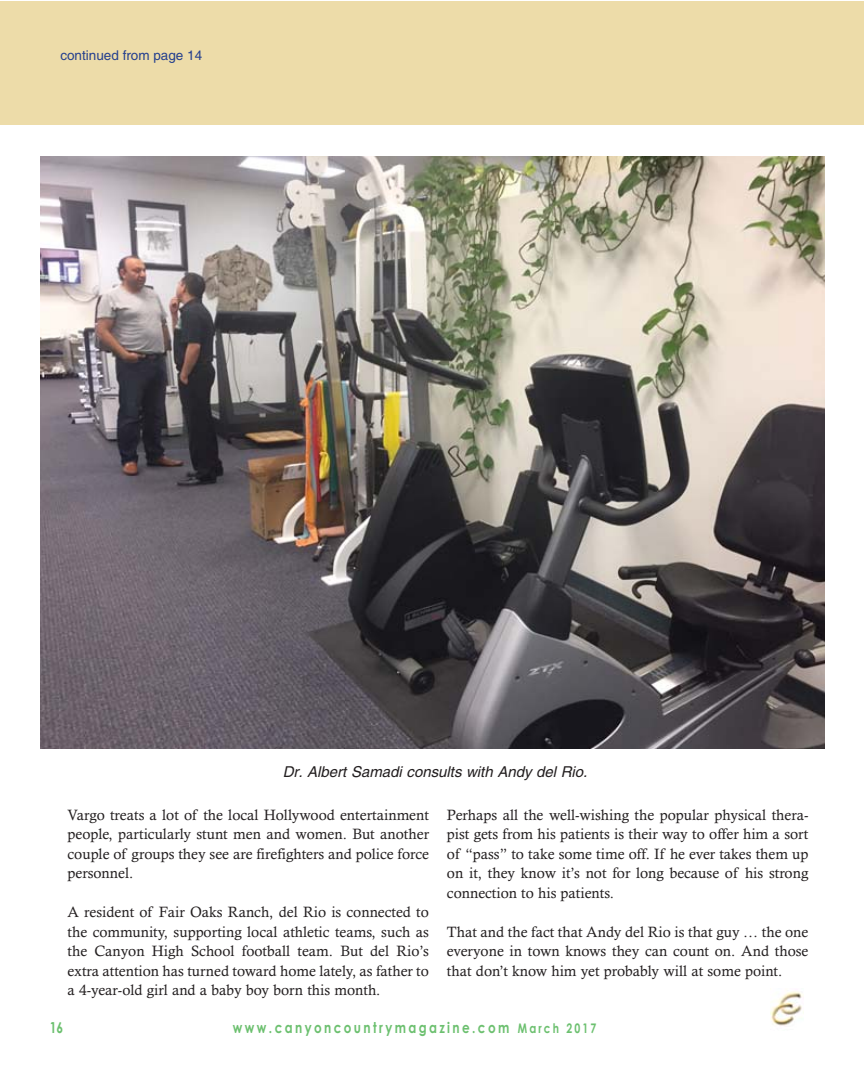
<style>
.page{position:relative;width:864px;height:1080px;background:#fff}
.page>*{position:absolute;margin:0;border:0;box-sizing:border-box;transform-origin:0 0}
.t1{font:700 15.15px "Century Gothic";letter-spacing:.2em;color:#6cc06f;scale:.79 1}
.t2{font:15px/19.5px "Calisto";color:#231f20;text-align:justify}
.t3{font:italic 15px "Helvetica";color:#231f20}
.t4{font:13.5px "Helvetica";color:#25408e}
.s1{font-size:13.2px}
</style>
<div class="page">
<img style="left:770px;top:991px;width:33px;height:35px">
<div style="left:0;top:1px;width:864px;height:124px;background:#eddca9"></div>
<img style="left:40px;top:156px;width:784px;height:593px">
<p class="t4" style="left:60px;top:50px;width:143px">continued from page 14</p>
<p class="t3" style="left:283px;top:766px;width:306px">Dr. Albert Samadi consults with Andy del Rio.</p>
<p class="t2" style="left:68px;top:806px;width:363px">Vargo treats a lot of the local Hollywood entertainment people, particularly stunt men and women. But another couple of groups they see are firefighters and police force personnel.</p>
<p class="t2" style="left:68px;top:904px;width:363px">A resident of Fair Oaks Ranch, del Rio is connected to the community, supporting local athletic teams, such as the Canyon High School football team. But del Rio’s extra attention has turned toward home lately, as father to a 4-year-old girl and a baby boy born this month.</p>
<p class="t2" style="left:447px;top:806px;width:363px">Perhaps all the well-wishing the popular physical thera&shy;pist gets from his patients is their way to offer him a sort of “pass” to take some time off. If he ever takes them up on it, they know it’s not for long because of his strong connection to his patients.</p>
<p class="t2" style="left:447px;top:923px;width:363px">That and the fact that Andy del Rio is that guy … the one everyone in town knows they can count on. And those that don’t know him yet probably will at some point.</p>
<p class="t1" style="left:50px;top:1019px;width:19px">16</p>
<p class="t1" style="left:233px;top:1019px;width:461px">www.canyoncountrymagazine.com <span class="s1">March 2017</span></p>
</div>
